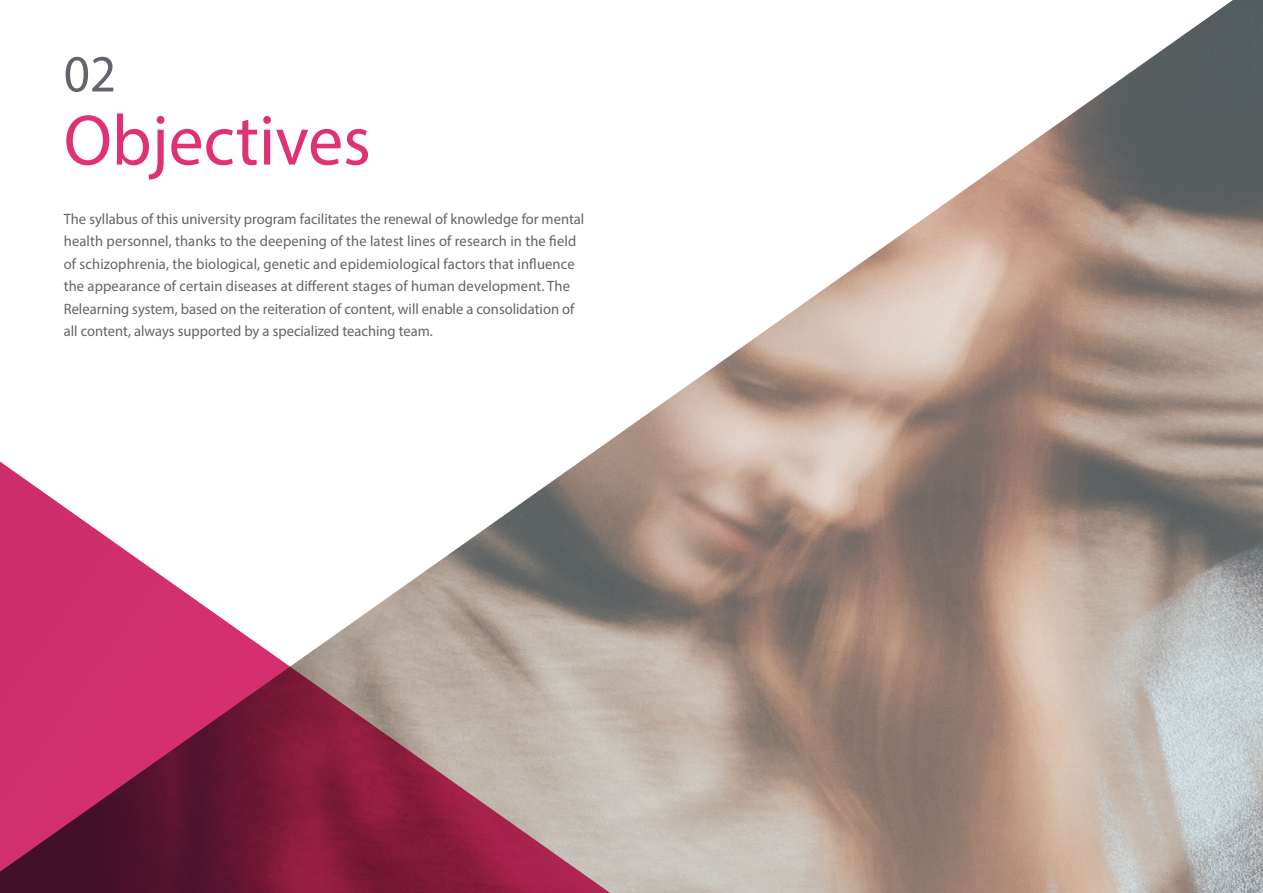
<style>
.page{position:relative;width:1263px;height:893px;background:#fff}
.page>*{position:absolute;margin:0;border:0;box-sizing:border-box;transform-origin:0 0}
.t1{font:72px "Myriad Pro";color:#df3174}
.t2{font:52.5px "Myriad Pro";color:#61646a}
.t3{font:15px/22.5px "Myriad Pro";letter-spacing:.005em;color:#61646a}
</style>
<div class="page">
<img style="left:602px;top:0;width:661px;height:893px">
<svg style="left:0;top:446px;width:640px;height:447px"></svg>
<h2 class="t2" style="left:64px;top:41px;width:54px">02</h2>
<h1 class="t1" style="left:64px;top:96px;width:309px">Objectives</h1>
<p class="t3" style="left:64px;top:207px;width:522px">The syllabus of this university program facilitates the renewal of knowledge for mental health personnel, thanks to the deepening of the latest lines of research in the field of schizophrenia, the biological, genetic and epidemiological factors that influence the appearance of certain diseases at different stages of human development. The Relearning system, based on the reiteration of content, will enable a consolidation of all content, always supported by a specialized teaching team.</p>
</div>
